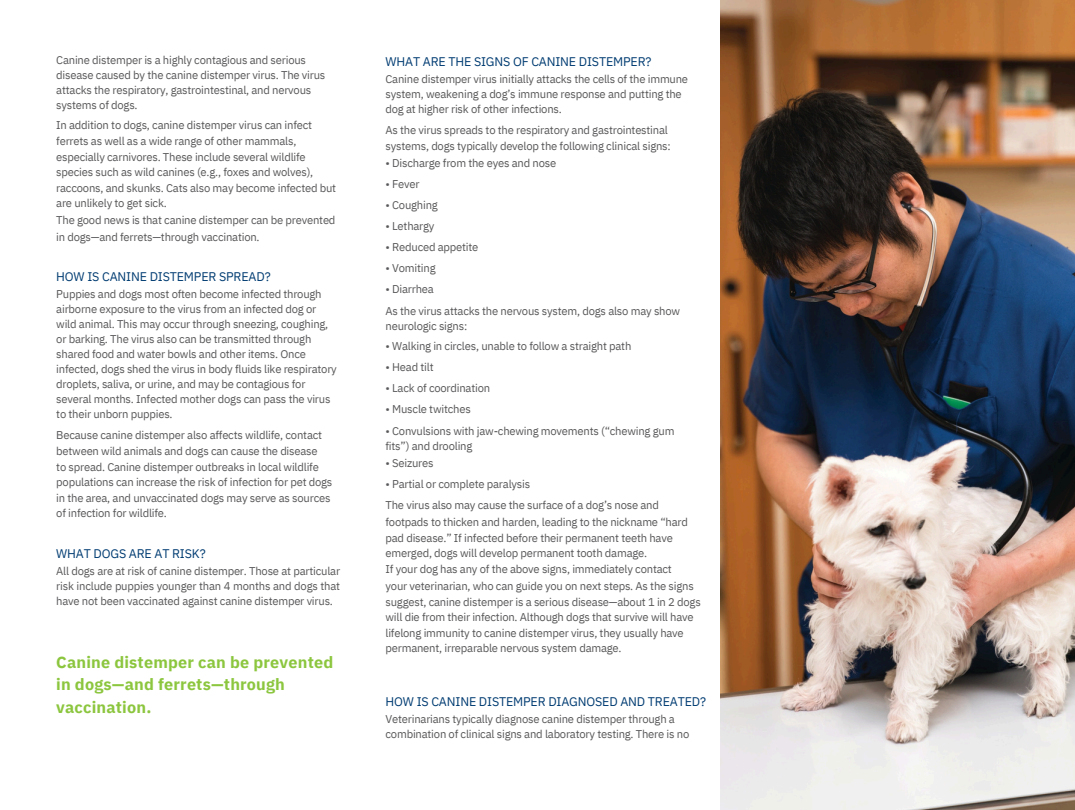
<style>
.page{position:relative;width:1075px;height:810px;background:#fff}
.page>*{position:absolute;margin:0;border:0;box-sizing:border-box;transform-origin:0 0}
.t1{font:700 16.25px/22.5px "IBM Plex Sans";letter-spacing:.01em;color:#8cc63f}
.t2{font:12.5px "IBM Plex Sans";letter-spacing:-.015em;color:#003c72}
.t3{font:11.25px/15px "IBM Plex Sans";letter-spacing:-.02em;color:#58585a}
</style>
<div class="page">
<img style="left:720px;top:0;width:354px;height:810px">
<p class="t3" style="left:56px;top:52px;width:271px">Canine distemper is a highly contagious and serious disease caused by the canine distemper virus. The virus attacks the respiratory, gastrointestinal, and nervous systems of dogs.</p>
<p class="t3" style="left:56px;top:117px;width:257px">In addition to dogs, canine distemper virus can infect</p>
<p class="t3" style="left:56px;top:133px;width:241px">ferrets as well as a wide range of other mammals,</p>
<p class="t3" style="left:56px;top:149px;width:251px">especially carnivores. These include several wildlife</p>
<h2 class="t3" style="left:56px;top:164px;width:258px">species such as wild canines (e.g., foxes and wolves),</h2>
<p class="t3" style="left:56px;top:180px;width:281px">raccoons, and skunks. Cats also may become infected but</p>
<p class="t3" style="left:56px;top:195px;width:112px">are unlikely to get sick.</p>
<p class="t3" style="left:56px;top:212px;width:281px">The good news is that canine distemper can be prevented</p>
<p class="t3" style="left:56px;top:229px;width:205px">in dogs—and ferrets—through vaccination.</p>
<p class="t2" style="left:56px;top:269px;width:216px">HOW IS CANINE DISTEMPER SPREAD?</p>
<p class="t3" style="left:56px;top:287px;width:267px">Puppies and dogs most often become infected through airborne exposure to the virus from an infected dog or</p>
<p class="t3" style="left:56px;top:317px;width:282px">wild animal. This may occur through sneezing, coughing, or barking. The virus also can be transmitted through shared food and water bowls and other items. Once infected, dogs shed the virus in body fluids like respiratory droplets, saliva, or urine, and may be contagious for</p>
<p class="t3" style="left:56px;top:392px;width:276px">several months. Infected mother dogs can pass the virus</p>
<p class="t3" style="left:56px;top:407px;width:118px">to their unborn puppies.</p>
<p class="t3" style="left:56px;top:427px;width:267px">Because canine distemper also affects wildlife, contact</p>
<p class="t3" style="left:56px;top:443px;width:263px">between wild animals and dogs can cause the disease</p>
<h2 class="t3" style="left:56px;top:459px;width:264px">to spread. Canine distemper outbreaks in local wildlife</h2>
<p class="t3" style="left:56px;top:474px;width:278px">populations can increase the risk of infection for pet dogs</p>
<h1 class="t3" style="left:56px;top:490px;width:276px">in the area, and unvaccinated dogs may serve as sources</h1>
<h2 class="t3" style="left:56px;top:505px;width:112px">of infection for wildlife.</h2>
<p class="t2" style="left:56px;top:545px;width:151px">WHAT DOGS ARE AT RISK?</p>
<p class="t3" style="left:56px;top:563px;width:285px;text-align:justify">All dogs are at risk of canine distemper. Those at particular risk include puppies younger than 4 months and dogs that have not been vaccinated against canine distemper virus.</p>
<p class="t1" style="left:56px;top:650px;width:278px">Canine distemper can be prevented in dogs—and ferrets—through vaccination.</p>
<p class="t2" style="left:385px;top:53px;width:267px">WHAT ARE THE SIGNS OF CANINE DISTEMPER?</p>
<p class="t3" style="left:385px;top:71px;width:304px">Canine distemper virus initially attacks the cells of the immune system, weakening a dog’s immune response and putting the dog at higher risk of other infections.</p>
<p class="t3" style="left:385px;top:122px;width:284px">As the virus spreads to the respiratory and gastrointestinal</p>
<p class="t3" style="left:385px;top:138px;width:287px">systems, dogs typically develop the following clinical signs:</p>
<p class="t3" style="left:385px;top:155px;width:172px">• Discharge from the eyes and nose</p>
<p class="t3" style="left:385px;top:176px;width:36px">• Fever</p>
<p class="t3" style="left:385px;top:197px;width:54px">• Coughing</p>
<p class="t3" style="left:385px;top:219px;width:51px">• Lethargy</p>
<p class="t3" style="left:385px;top:239px;width:94px">• Reduced appetite</p>
<p class="t3" style="left:385px;top:261px;width:52px">• Vomiting</p>
<p class="t3" style="left:385px;top:281px;width:50px">• Diarrhea</p>
<p class="t3" style="left:385px;top:303px;width:296px">As the virus attacks the nervous system, dogs also may show neurologic signs:</p>
<p class="t3" style="left:385px;top:339px;width:247px">• Walking in circles, unable to follow a straight path</p>
<p class="t3" style="left:385px;top:359px;width:50px">• Head tilt</p>
<p class="t3" style="left:385px;top:381px;width:106px">• Lack of coordination</p>
<p class="t3" style="left:385px;top:401px;width:87px">• Muscle twitches</p>
<p class="t3" style="left:385px;top:423px;width:290px">• Convulsions with jaw-chewing movements (“chewing gum</p>
<p class="t3" style="left:385px;top:438px;width:88px">fits”) and drooling</p>
<p class="t3" style="left:385px;top:455px;width:50px">• Seizures</p>
<p class="t3" style="left:385px;top:476px;width:146px">• Partial or complete paralysis</p>
<p class="t3" style="left:385px;top:497px;width:275px">The virus also may cause the surface of a dog’s nose and</p>
<p class="t3" style="left:385px;top:514px;width:304px">footpads to thicken and harden, leading to the nickname “hard</p>
<p class="t3" style="left:385px;top:530px;width:289px">pad disease.” If infected before their permanent teeth have</p>
<p class="t3" style="left:385px;top:545px;width:263px">emerged, dogs will develop permanent tooth damage.</p>
<p class="t3" style="left:385px;top:562px;width:288px">If your dog has any of the above signs, immediately contact</p>
<p class="t3" style="left:385px;top:579px;width:310px">your veterinarian, who can guide you on next steps. As the signs</p>
<p class="t3" style="left:385px;top:594px;width:317px">suggest, canine distemper is a serious disease—about 1 in 2 dogs</p>
<p class="t3" style="left:385px;top:609px;width:309px">will die from their infection. Although dogs that survive will have</p>
<h2 class="t3" style="left:385px;top:625px;width:300px">lifelong immunity to canine distemper virus, they usually have</h2>
<p class="t3" style="left:385px;top:640px;width:237px">permanent, irreparable nervous system damage.</p>
<p class="t2" style="left:385px;top:693px;width:322px">HOW IS CANINE DISTEMPER DIAGNOSED AND TREATED?</p>
<p class="t3" style="left:385px;top:711px;width:305px">Veterinarians typically diagnose canine distemper through a combination of clinical signs and laboratory testing. There is no</p>
</div>
